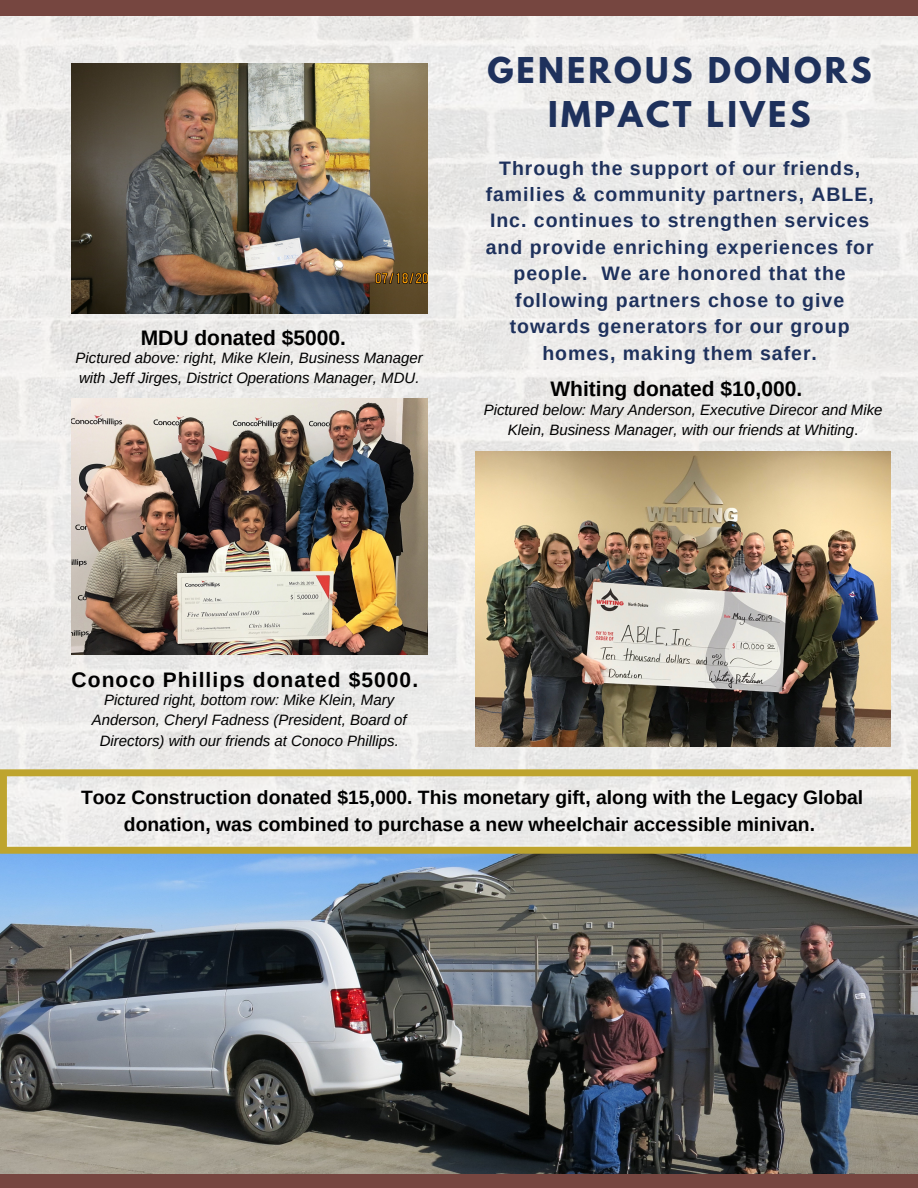
<style>
.page{position:relative;width:918px;height:1188px;background:#fff}
.page>*{position:absolute;margin:0;border:0;box-sizing:border-box;transform-origin:0 0}
.t1{font:700 31.5px/43.3px "League Spartan";letter-spacing:.1em;color:#1e315c;text-align:center}
.t2{font:700 21px "Arimo";color:#000}
.t3{font:700 21px "Arimo";letter-spacing:.05em;color:#000}
.t4{font:700 19.5px/26.4px "Arimo";letter-spacing:.05em;color:#1e315c;text-align:center}
.t5{font:700 19.35px/26.4px "Arimo";color:#000;text-align:center}
.t6{font:italic 15px/20.2px "Arimo";color:#000;text-align:center}
.s1{font-style:normal}
</style>
<div class="page">
<img style="left:0;top:16px;width:918px;height:753px">
<img style="left:72px;top:64px;width:355px;height:250px">
<div style="left:0;top:0;width:918px;height:16px;background:#764640"></div>
<div style="left:0;top:1173px;width:918px;height:15px;background:#764640"></div>
<img style="left:0;top:854px;width:918px;height:319px">
<img style="left:72px;top:398px;width:355px;height:257px">
<svg style="left:0;top:769px;width:918px;height:85px;fill:#ebeae9"></svg>
<img style="left:476px;top:451px;width:415px;height:295px">
<h2 class="t2" style="left:141px;top:326px;width:207px">MDU donated $5000.</h2>
<p class="t6" style="left:76px;top:347px;width:349px;text-align:left">Pictured above: right, Mike Klein, Business Manager with Jeff Jirges, District Operations Manager, MDU.</p>
<h1 class="t1" style="left:487px;top:53px;width:386px">GENEROUS DONORS<br>IMPACT LIVES</h1>
<p class="t4" style="left:486px;top:155px;width:390px">Through the support of our friends, families &amp; community partners, ABLE, Inc. continues to strengthen services and provide enriching experiences for people. We are honored that the following partners chose to give towards generators for our group homes, making them safer.</p>
<h2 class="t2" style="left:551px;top:377px;width:253px">Whiting donated $10,000.</h2>
<p class="t6" style="left:484px;top:400px;width:400px;line-height:19.8px">Pictured below: Mary Anderson, Executive Direcor and Mike<br>Klein, Business Manager, with our friends at Whiting<span class="s1">.</span></p>
<h2 class="t3" style="left:72px;top:668px;width:348px">Conoco Phillips donated $5000.</h2>
<p class="t6" style="left:92px;top:690px;width:317px">Pictured right, bottom row: Mike Klein, Mary<br>Anderson, Cheryl Fadness (President, Board of<br>Directors) with our friends at Conoco Phillips.</p>
<p class="t5" style="left:81px;top:785px;width:784px">Tooz Construction donated $15,000. This monetary gift, along with the Legacy Global donation, was combined to purchase a new wheelchair accessible minivan.</p>
</div>
